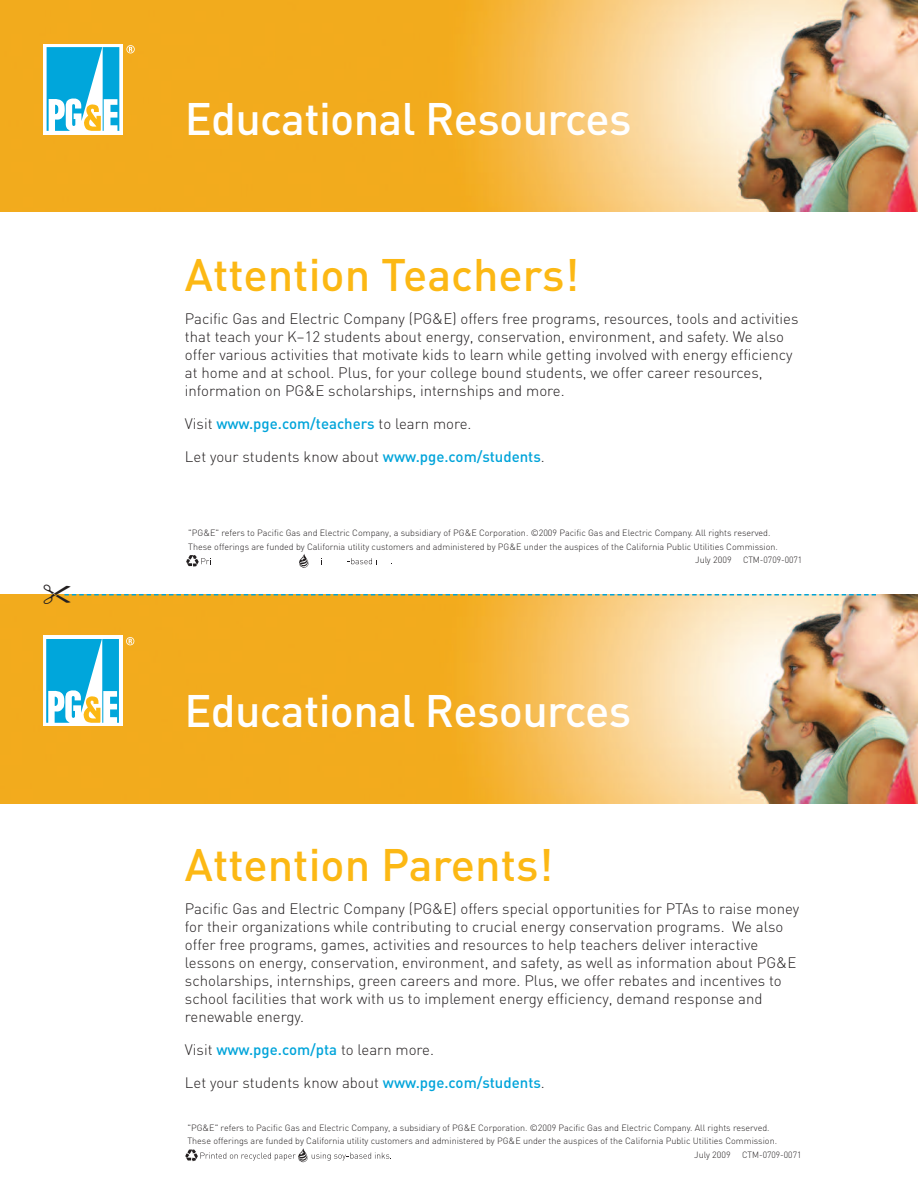
<style>
.page{position:relative;width:918px;height:1188px;background:#fff}
.page>*{position:absolute;margin:0;border:0;box-sizing:border-box;transform-origin:0 0}
.t1{font:500 45px "DIN";letter-spacing:-.015em;color:#fff}
.t2{font:500 45px "DIN";color:#fcb814}
.t3{font:300 15px/18px "DIN";color:#231f20}
.t4{font:500 15px "DIN";color:#00a4da}
.t5{font:300 9px "DIN";color:#231f20}
.t6{font:300 9px "DIN";color:#231f20;scale:.95 1}
.s1{font-weight:300;color:#231f20}
.s2{font-weight:500;color:#00a4da}
</style>
<div class="page">
<svg style="left:299px;top:554px;width:10px;height:14px"></svg>
<img style="left:0;top:0;width:918px;height:211px">
<svg style="left:43px;top:44px;width:80px;height:90px"></svg>
<svg style="left:47px;top:47px;width:72px;height:84px"></svg>
<svg style="left:126px;top:45px;width:9px;height:8px"></svg>
<svg style="left:186px;top:555px;width:25px;height:12px"></svg>
<svg style="left:347px;top:558px;width:30px;height:6px"></svg>
<img style="left:0;top:594px;width:918px;height:209px">
<div style="left:43px;top:636px;width:79px;height:90px;background:#fff"></div>
<svg style="left:46px;top:639px;width:73px;height:84px"></svg>
<svg style="left:126px;top:637px;width:8px;height:8px"></svg>
<svg style="left:185px;top:1148px;width:206px;height:14px"></svg>
<svg style="left:44px;top:594px;width:832px;height:10px;background:#dfbb60"></svg>
<h1 class="t1" style="left:185px;top:93px;width:448px">Educational Resources</h1>
<h2 class="t2" style="left:185px;top:249px;width:396px">Attention Teachers!</h2>
<p class="t3" style="left:185px;top:309px;width:615px">Pacific Gas and Electric Company (PG&amp;E) offers free programs, resources, tools and activities that teach your K–12 students about energy, conservation, environment, and safety. We also offer various activities that motivate kids to learn while getting involved with energy efficiency at home and at school. Plus, for your college bound students, we offer career resources, information on PG&amp;E scholarships, internships and more.</p>
<p class="t4" style="left:185px;top:415px;width:288px"><span class="s1">Visit</span> www.pge.com/teachers <span class="s1">to learn more.</span></p>
<p class="t3" style="left:185px;top:447px;width:361px">Let your students know about <span class="s2">www.pge.com/students</span>.</p>
<p class="t5" style="left:188px;top:528px;width:584px">"PG&amp;E" refers to Pacific Gas and Electric Company, a subsidiary of PG&amp;E Corporation. ©2009 Pacific Gas and Electric Company. All rights reserved.</p>
<p class="t5" style="left:188px;top:542px;width:591px">These offerings are funded by California utility customers and administered by PG&amp;E under the auspices of the California Public Utilities Commission.</p>
<p class="t5" style="left:695px;top:555px;width:38px">July 2009</p>
<p class="t6" style="left:743px;top:555px;width:64px">CTM-0709-0071</p>
<h1 class="t1" style="left:185px;top:685px;width:448px">Educational Resources</h1>
<h2 class="t2" style="left:185px;top:839px;width:370px">Attention Parents!</h2>
<p class="t3" style="left:185px;top:899px;width:616px">Pacific Gas and Electric Company (PG&amp;E) offers special opportunities for PTAs to raise money for their organizations while contributing to crucial energy conservation programs. We also offer free programs, games, activities and resources to help teachers deliver interactive lessons on energy, conservation, environment, and safety, as well as information about PG&amp;E scholarships, internships, green careers and more. Plus, we offer rebates and incentives to school facilities that work with us to implement energy efficiency, demand response and renewable energy.</p>
<p class="t3" style="left:185px;top:1041px;width:251px">Visit <span class="s2">www.pge.com/pta</span> to learn more.</p>
<p class="t3" style="left:185px;top:1074px;width:361px">Let your students know about <span class="s2">www.pge.com/students</span>.</p>
<p class="t5" style="left:187px;top:1122px;width:584px">"PG&amp;E" refers to Pacific Gas and Electric Company, a subsidiary of PG&amp;E Corporation. ©2009 Pacific Gas and Electric Company. All rights reserved.</p>
<p class="t5" style="left:187px;top:1136px;width:591px">These offerings are funded by California utility customers and administered by PG&amp;E under the auspices of the California Public Utilities Commission.</p>
<p class="t5" style="left:694px;top:1149px;width:38px">July 2009</p>
<p class="t6" style="left:742px;top:1149px;width:64px">CTM-0709-0071</p>
</div>
